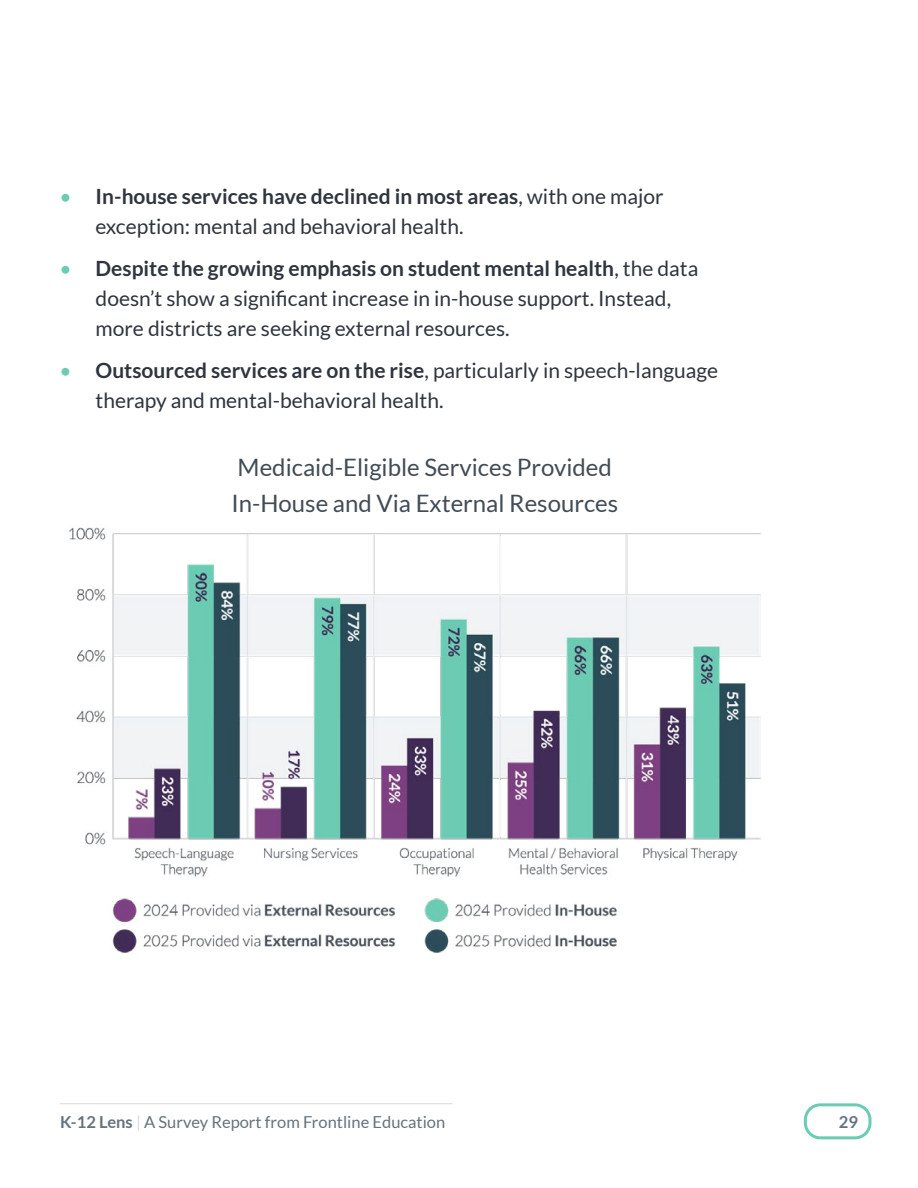
<style>
.page{position:relative;width:918px;height:1188px;background:#fff}
.page>*{position:absolute;margin:0;border:0;box-sizing:border-box;transform-origin:0 0}
.t1{font:24px/36px "Lato";color:#414c56}
.t2{font:21px/30px "Lato";color:#2f353f}
.t3{font:16.5px "Lato";color:#65727d}
.t4{font:700 16.5px "Lato";color:#65727d}
.s1{color:#6bccb3}
.s2{font-weight:700}
.s3{color:#d5dbe0}
</style>
<div class="page">
<div style="left:804px;top:1103px;width:67px;height:36px;border:3px solid #6bccb3;border-radius:15px"></div>
<hr style="left:60px;top:1103px;width:392px;height:1px;background:#d5dbe0">
<img style="left:69px;top:527px;width:692px;height:426px">
<p class="t2" style="left:96px;top:182px;width:570px;text-indent:-36px"><span class="s1">•</span> <span class="s2">In-house services have declined in most areas</span>, with one major exception: mental and behavioral health.</p>
<p class="t2" style="left:96px;top:254px;width:604px;text-indent:-36px"><span class="s1">•</span> <span class="s2">Despite the growing emphasis on student mental health</span>, the data doesn’t show a significant increase in in-house support. Instead, more districts are seeking external resources.</p>
<p class="t2" style="left:96px;top:356px;width:624px;text-indent:-36px"><span class="s1">•</span> <span class="s2">Outsourced services are on the rise</span>, particularly in speech-language therapy and mental-behavioral health.</p>
<p class="t1" style="left:231px;top:449px;width:388px">Medicaid-Eligible Services Provided<br>In-House and Via External Resources</p>
<p class="t3" style="left:60px;top:1113px;width:387px"><span class="s2">K-12 Lens</span> <span class="s3">|</span> A Survey Report from Frontline Education</p>
<p class="t4" style="left:839px;top:1113px;width:21px">29</p>
</div>
